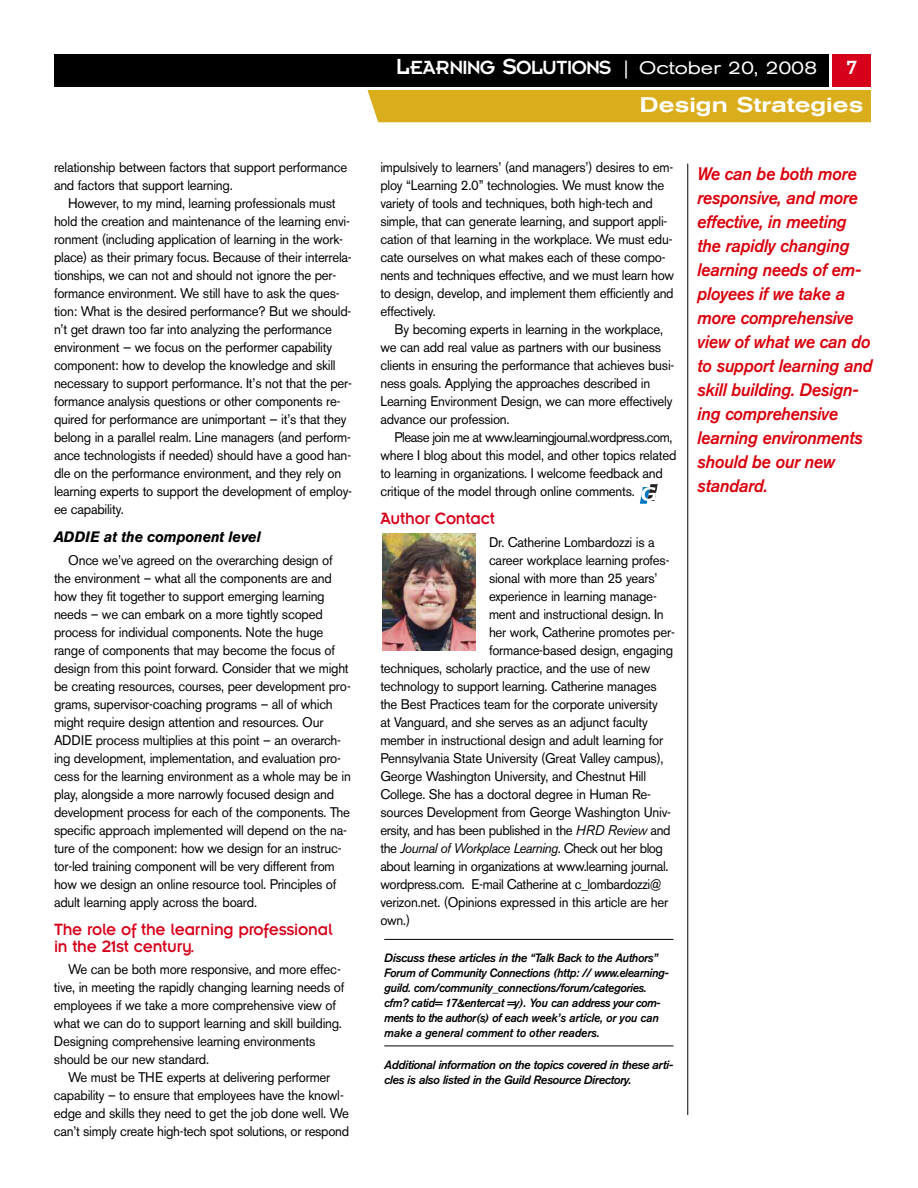
<style>
.page{position:relative;width:918px;height:1188px;background:#fff}
.page>*{position:absolute;margin:0;border:0;box-sizing:border-box;transform-origin:0 0}
.t1{font:21px "Insignia";letter-spacing:-.055em;color:#fff}
.t2{font:500 expanded 21px "Akzidenz Grotesk BE";color:#fff}
.t3{font:italic 500 18px/24px "Akzidenz Grotesk BE";letter-spacing:-.015em;color:#d9000d;scale:.95 1}
.t4{font:18px/16.5px "Insignia";letter-spacing:-.01em;color:#d7001b;scale:.95 1}
.t5{font:italic 700 15px "Akzidenz Grotesk BE";letter-spacing:-.01em;color:#000;scale:.95 1}
.t6{font:13.8px/18px "Akzidenz Grotesk BE";letter-spacing:-.02em;color:#000;scale:.95 1}
.t7{font:italic 13.8px "Akzidenz Grotesk BE";letter-spacing:-.04em;color:#000;scale:.95 1}
.t8{font:italic 500 12px/15px "Akzidenz Grotesk BE";letter-spacing:-.03em;color:#000}
.s1{font-size:24px}
.s2{font-family:"Akzidenz Grotesk BE";font-size:18px}
.s3{font-family:"Akzidenz Grotesk BE";font-stretch:expanded;font-size:18px}
.s4{font-style:italic}
.s5{font-style:normal}
</style>
<div class="page">
<div style="left:54px;top:54px;width:774px;height:32px;background:#000"></div>
<div style="left:833px;top:54px;width:38px;height:32px;background:#d7001b"></div>
<div style="left:368px;top:90px;width:503px;height:32px;background:#daad1c"></div>
<hr style="left:384px;top:939px;width:290px;height:1px;background:#000">
<hr style="left:384px;top:1046px;width:290px;height:1px;background:#000">
<hr style="left:687px;top:164px;width:1px;height:951px;background:#000">
<img style="left:382px;top:534px;width:94px;height:117px">
<svg style="left:640px;top:484px;width:18px;height:20px"></svg>
<p class="t6" style="left:54px;top:159px;width:310px">relationship between factors that support performance and factors that support learning.</p>
<p class="t6" style="left:54px;top:195px;width:315px;text-indent:14px">However, to my mind, learning professionals must hold the creation and maintenance of the learning envi&shy;ronment (including application of learning in the work&shy;place) as their primary focus. Because of their interrela&shy;tionships, we can not and should not ignore the per&shy;formance environment. We still have to ask the ques&shy;tion: What is the desired performance? But we should&shy;n’t get drawn too far into analyzing the performance environment — we focus on the performer capability component: how to develop the knowledge and skill necessary to support performance. It’s not that the per&shy;formance analysis questions or other components re&shy;quired for performance are unimportant — it’s that they belong in a parallel realm. Line managers (and perform&shy;ance technologists if needed) should have a good han&shy;dle on the performance environment, and they rely on learning experts to support the development of employ&shy;ee capability.</p>
<p class="t5" style="left:54px;top:531px;width:219px">ADDIE at the component level</p>
<p class="t6" style="left:54px;top:552px;width:314px;text-indent:14px">Once we’ve agreed on the overarching design of the environment – what all the components are and how they fit together to support emerging learning needs – we can embark on a more tightly scoped process for individual components. Note the huge range of components that may become the focus of design from this point forward. Consider that we might be creating resources, courses, peer development pro&shy;grams, supervisor-coaching programs – all of which might require design attention and resources. Our ADDIE process multiplies at this point – an overarch&shy;ing development, implementation, and evaluation pro&shy;cess for the learning environment as a whole may be in play, alongside a more narrowly focused design and development process for each of the components. The specific approach implemented will depend on the na&shy;ture of the component: how we design for an instruc&shy;tor-led training component will be very different from how we design an online resource tool. Principles of adult learning apply across the board.</p>
<h2 class="t4" style="left:54px;top:923px;width:295px">The role of the learning professional in the 21st century.</h2>
<p class="t6" style="left:54px;top:962px;width:307px;text-indent:14px">We can be both more responsive, and more effec&shy;tive, in meeting the rapidly changing learning needs of employees if we take a more comprehensive view of what we can do to support learning and skill building.<br>Designing comprehensive learning environments should be our new standard.</p>
<p class="t6" style="left:54px;top:1070px;width:312px;text-align:center">We must be THE experts at delivering performer capability – to ensure that employees have the knowl&shy;edge and skills they need to get the job done well. We can’t simply create high-tech spot solutions, or respond</p>
<h1 class="t1" style="left:396px;top:60px;width:423px"><span class="s1">L</span>EARNING <span class="s1">S</span>OLUTIONS <span class="s2">|</span> <span class="s3">October 20, 2008</span></h1>
<h1 class="t1" style="left:847px;top:61px;width:12px">7</h1>
<h1 class="t2" style="left:640px;top:97px;width:225px">Design Strategies</h1>
<p class="t6" style="left:380px;top:159px;width:311px">impulsively to learners’ (and managers’) desires to em&shy;ploy “Learning 2.0” technologies. We must know the variety of tools and techniques, both high-tech and simple, that can generate learning, and support appli&shy;cation of that learning in the workplace. We must edu&shy;cate ourselves on what makes each of these compo&shy;nents and techniques effective, and we must learn how to design, develop, and implement them efficiently and effectively.</p>
<p class="t6" style="left:380px;top:321px;width:311px;text-indent:14px">By becoming experts in learning in the workplace, we can add real value as partners with our business clients in ensuring the performance that achieves busi&shy;ness goals. Applying the approaches described in Learning Environment Design, we can more effectively advance our profession.</p>
<p class="t6" style="left:380px;top:429px;width:313px;text-indent:14px">Please join me at www.learningjournal.wordpress.com, where I blog about this model, and other topics related to learning in organizations. I welcome feedback and critique of the model through online comments.</p>
<h2 class="t4" style="left:380px;top:512px;width:122px">Author Contact</h2>
<p class="t6" style="left:489px;top:534px;width:176px">Dr. Catherine Lombardozzi is a</p>
<p class="t6" style="left:489px;top:552px;width:192px">career workplace learning profes-</p>
<p class="t6" style="left:489px;top:570px;width:179px">sional with more than 25 years’</p>
<p class="t6" style="left:489px;top:588px;width:178px">experience in learning manage-</p>
<p class="t6" style="left:489px;top:606px;width:185px">ment and instructional design. In</p>
<p class="t6" style="left:489px;top:624px;width:197px">her work, Catherine promotes per-</p>
<p class="t6" style="left:489px;top:642px;width:195px">formance-based design, engaging</p>
<p class="t6" style="left:380px;top:660px;width:286px">techniques, scholarly practice, and the use of new</p>
<p class="t6" style="left:380px;top:678px;width:292px">technology to support learning. Catherine manages</p>
<p class="t6" style="left:380px;top:696px;width:294px">the Best Practices team for the corporate university</p>
<p class="t6" style="left:380px;top:714px;width:283px">at Vanguard, and she serves as an adjunct faculty</p>
<p class="t6" style="left:380px;top:732px;width:299px">member in instructional design and adult learning for</p>
<p class="t6" style="left:380px;top:750px;width:300px">Pennsylvania State University (Great Valley campus),</p>
<p class="t6" style="left:380px;top:768px;width:281px">George Washington University, and Chestnut Hill</p>
<p class="t6" style="left:380px;top:786px;width:286px">College. She has a doctoral degree in Human Re-</p>
<p class="t6" style="left:380px;top:804px;width:308px">sources Development from George Washington Univ-</p>
<p class="t6" style="left:380px;top:822px;width:307px">ersity, and has been published in the <span class="s4">HRD Review</span> and</p>
<p class="t7" style="left:380px;top:843px;width:299px"><span class="s5">the</span> Journal of Workplace Learning<span class="s5">. Check out her blog</span></p>
<p class="t6" style="left:380px;top:858px;width:305px">about learning in organizations at www.learning journal.</p>
<p class="t6" style="left:380px;top:876px;width:298px">wordpress.com. E-mail Catherine at c_lombardozzi@</p>
<p class="t6" style="left:380px;top:894px;width:305px">verizon.net. (Opinions expressed in this article are her</p>
<p class="t6" style="left:380px;top:912px;width:33px">own.)</p>
<p class="t8" style="left:384px;top:951px;width:286px">Discuss these articles in the “Talk Back to the Authors” Forum of Community Connections (http: // www.elearning&shy;guild. com/community_connections/forum/categories. cfm? catid= 17&amp;entercat =y). You can address your com&shy;ments to the author(s) of each week’s article, or you can make a general comment to other readers.</p>
<p class="t8" style="left:384px;top:1058px;width:290px">Additional information on the topics covered in these arti&shy;cles is also listed in the Guild Resource Directory.</p>
<p class="t3" style="left:697px;top:163px;width:186px">We can be both more responsive, and more effective, in meeting the rapidly changing learning needs of em&shy;ployees if we take a more comprehensive view of what we can do to support learning and skill building. Design&shy;ing comprehensive learning environments should be our new standard.</p>
</div>
